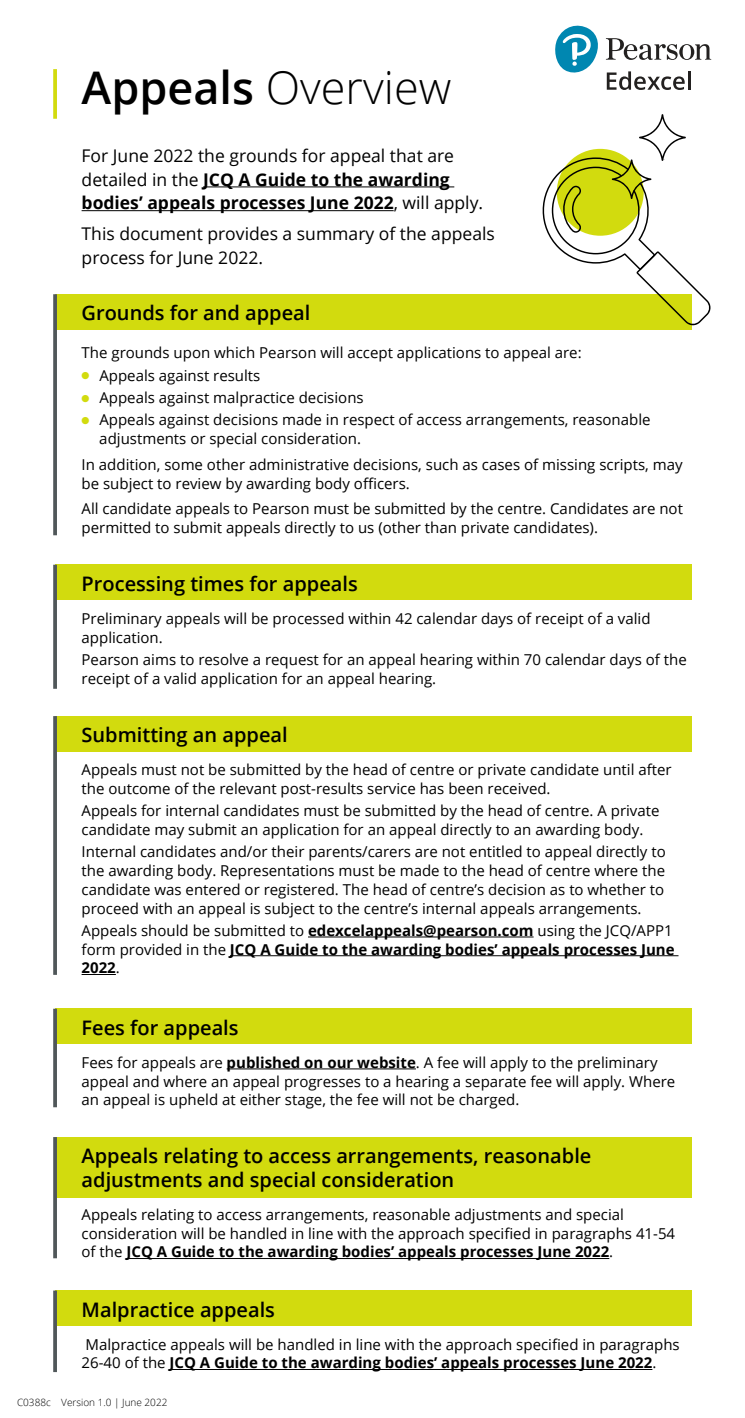
<style>
.page{position:relative;width:745px;height:1418px;background:#fff}
.page>*{position:absolute;margin:0;border:0;box-sizing:border-box;transform-origin:0 0}
.t1{font:300 45px "Open Sans";color:#000}
.t2{font:600 20px/23.8px "Open Sans";color:#000}
.t3{font:17.5px/23.8px "Open Sans";color:#000}
.t4{font:15px/18.8px "Open Sans";color:#000}
.t5{font:700 15px/18.8px "Open Sans";color:#000}
.t6{font:300 10px "Open Sans";color:#000}
.s1{font-weight:600}
.s2{font-weight:700}
.s3{color:#d2db0e}
.s4{font-weight:400}
</style>
<div class="page">
<div style="left:55px;top:294px;width:636px;height:36px;background:#d2db0e"></div>
<div style="left:55px;top:564px;width:636px;height:36px;background:#d2db0e"></div>
<div style="left:55px;top:716px;width:636px;height:35px;background:#d2db0e"></div>
<div style="left:55px;top:1008px;width:636px;height:36px;background:#d2db0e"></div>
<div style="left:55px;top:1290px;width:636px;height:35px;background:#d2db0e"></div>
<div style="left:55px;top:1137px;width:636px;height:60px;background:#d2db0e"></div>
<svg style="left:555px;top:26px;width:155px;height:64px"></svg>
<hr style="left:687px;top:71px;width:3px;height:19px;background:#232120">
<svg style="left:53px;top:69px;width:4px;height:50px"></svg>
<hr style="left:203px;top:186px;width:251px;height:1px;background:#000">
<hr style="left:81px;top:210px;width:312px;height:1px;background:#000">
<hr style="left:308px;top:936px;width:225px;height:1px;background:#000">
<hr style="left:230px;top:955px;width:448px;height:1px;background:#000">
<hr style="left:81px;top:974px;width:35px;height:1px;background:#000">
<hr style="left:226px;top:1068px;width:189px;height:1px;background:#000">
<hr style="left:169px;top:1368px;width:483px;height:1px;background:#000">
<hr style="left:126px;top:1258px;width:483px;height:1px;background:#000">
<svg style="left:53px;top:294px;width:4px;height:241px"></svg>
<svg style="left:53px;top:564px;width:4px;height:124px"></svg>
<svg style="left:53px;top:716px;width:4px;height:258px"></svg>
<svg style="left:53px;top:1008px;width:4px;height:99px"></svg>
<svg style="left:53px;top:1290px;width:4px;height:81px"></svg>
<svg style="left:53px;top:1137px;width:4px;height:121px"></svg>
<svg style="left:542px;top:114px;width:169px;height:211px"></svg>
<p class="t1" style="left:81px;top:56px;width:371px"><span class="s1">Appeals</span> Overview</p>
<p class="t3" style="left:81px;top:143px;width:403px">For June 2022 the grounds for appeal that are detailed in the <span class="s2">JCQ A Guide to the awarding bodies’ appeals processes June 2022</span>, will apply.</p>
<p class="t3" style="left:81px;top:221px;width:414px">This document provides a summary of the appeals process for June 2022.</p>
<p class="t2" style="left:81px;top:301px;width:230px">Grounds for and appeal</p>
<p class="t4" style="left:81px;top:343px;width:501px">The grounds upon which Pearson will accept applications to appeal are:</p>
<p class="t4" style="left:81px;top:365px;width:180px"><span class="s3">●</span> Appeals against results</p>
<p class="t4" style="left:81px;top:388px;width:283px"><span class="s3">●</span> Appeals against malpractice decisions</p>
<p class="t4" style="left:99px;top:410px;width:552px;text-indent:-18px"><span class="s3">●</span> Appeals against decisions made in respect of access arrangements, reasonable adjustments or special consideration.</p>
<p class="t4" style="left:81px;top:454px;width:602px">In addition, some other administrative decisions, such as cases of missing scripts, may be subject to review by awarding body officers.</p>
<p class="t4" style="left:81px;top:499px;width:602px">All candidate appeals to Pearson must be submitted by the centre. Candidates are not permitted to submit appeals directly to us (other than private candidates).</p>
<p class="t2" style="left:81px;top:571px;width:277px">Processing times for appeals</p>
<p class="t4" style="left:81px;top:608px;width:570px">Preliminary appeals will be processed within 42 calendar days of receipt of a valid application.</p>
<p class="t4" style="left:81px;top:649px;width:606px">Pearson aims to resolve a request for an appeal hearing within 70 calendar days of the receipt of a valid application for an appeal hearing.</p>
<p class="t2" style="left:81px;top:722px;width:207px">Submitting an appeal</p>
<p class="t4" style="left:81px;top:760px;width:591px">Appeals must not be submitted by the head of centre or private candidate until after the outcome of the relevant post-results service has been received.</p>
<p class="t4" style="left:81px;top:801px;width:579px">Appeals for internal candidates must be submitted by the head of centre. A private candidate may submit an application for an appeal directly to an awarding body.</p>
<p class="t4" style="left:81px;top:842px;width:585px;text-align:justify">Internal candidates and/or their parents/carers are not entitled to appeal directly to the awarding body. Representations must be made to the head of centre where the candidate was entered or registered. The head of centre’s decision as to whether to proceed with an appeal is subject to the centre’s internal appeals arrangements.</p>
<p class="t5" style="left:81px;top:920px;width:594px"><span class="s4">Appeals should be submitted to</span> edexcelappeals@pearson.com <span class="s4">using the JCQ/APP1 form provided in the</span> JCQ A Guide to the awarding bodies’ appeals processes June<br>2022<span class="s4">.</span></p>
<p class="t2" style="left:81px;top:1015px;width:158px">Fees for appeals</p>
<p class="t4" style="left:81px;top:1052px;width:595px">Fees for appeals are <span class="s2">published on our website</span>. A fee will apply to the preliminary appeal and where an appeal progresses to a hearing a separate fee will apply. Where an appeal is upheld at either stage, the fee will not be charged.</p>
<p class="t2" style="left:81px;top:1143px;width:511px">Appeals relating to access arrangements, reasonable adjustments and special consideration</p>
<p class="t4" style="left:81px;top:1204px;width:594px">Appeals relating to access arrangements, reasonable adjustments and special consideration will be handled in line with the approach specified in paragraphs 41-54 of the <span class="s2">JCQ A Guide to the awarding bodies’ appeals processes June 2022</span>.</p>
<p class="t2" style="left:81px;top:1297px;width:195px">Malpractice appeals</p>
<p class="t4" style="left:81px;top:1334px;width:599px">Malpractice appeals will be handled in line with the approach specified in paragraphs<br>26-40 of the <span class="s2">JCQ A Guide to the awarding bodies’ appeals processes June 2022</span>.</p>
<p class="t6" style="left:17px;top:1395px;width:152px">C0388c Version 1.0 | June 2022</p>
</div>
